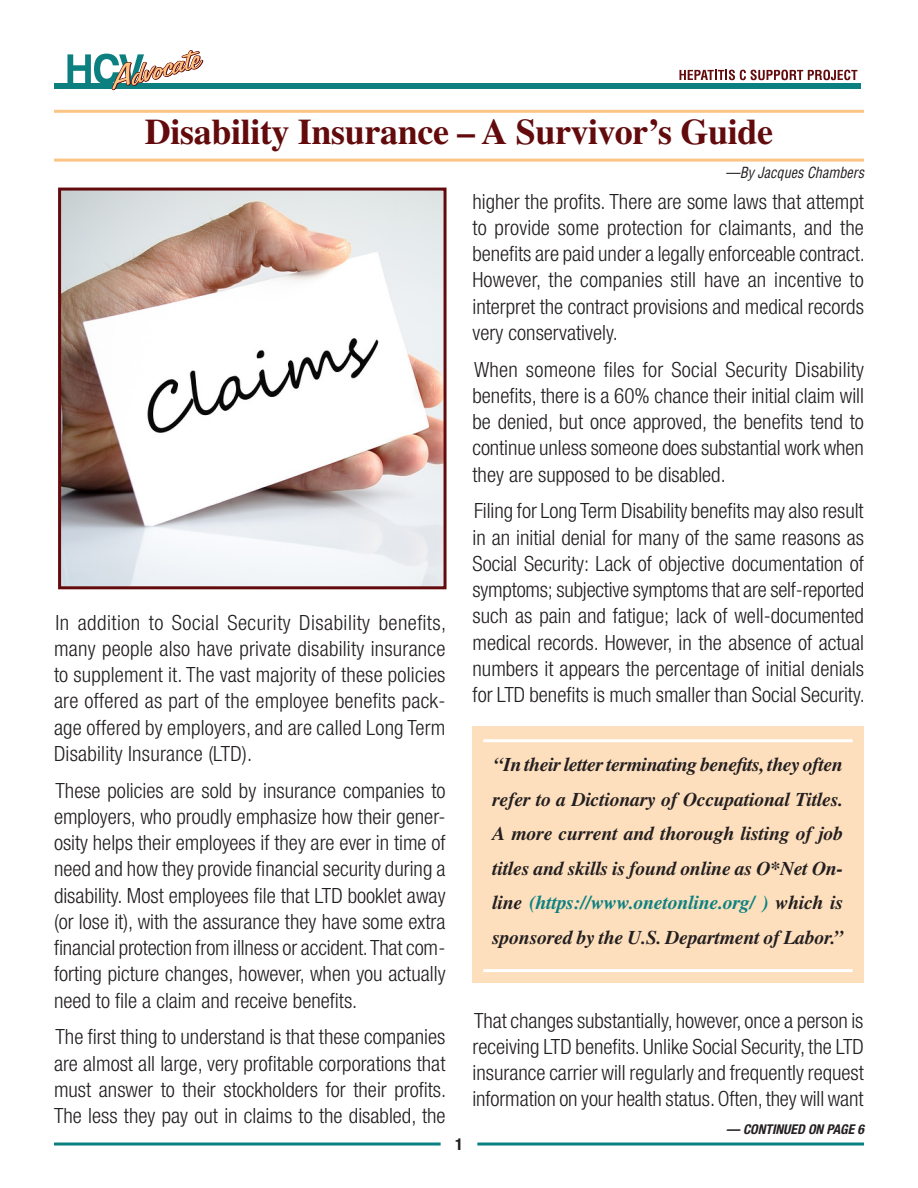
<style>
.page{position:relative;width:918px;height:1188px;background:#fff}
.page>*{position:absolute;margin:0;border:0;box-sizing:border-box;transform-origin:0 0}
.Headline{font:700 36px "Times";letter-spacing:-.01em;color:#630a0c}
.t1{font:300 condensed 21px/26.2px "Helvetica Neue";color:#231f20;text-align:justify}
.t2{font:italic 700 19.5px/34.5px "Times";letter-spacing:-.01em;color:#231f20;text-align:justify}
.t3{font:700 condensed 16.5px "Helvetica Neue";color:#231f20}
.t4{font:italic condensed 15px "Helvetica";color:#231f20;scale:.95 1}
.t5{font:italic 700 condensed 13.5px "Helvetica Neue";color:#231f20}
.s1{color:#0a8181}
</style>
<div class="page">
<hr style="left:54px;top:1143px;width:387px;height:3px;background:#0a8181">
<div style="left:54px;top:83px;width:806px;height:6px;background:#0c8081"></div>
<svg style="left:67px;top:50px;width:136px;height:41px"></svg>
<svg style="left:680px;top:70px;width:177px;height:10px"></svg>
<hr style="left:477px;top:1143px;width:387px;height:3px;background:#0a8181">
<hr style="left:54px;top:110px;width:810px;height:3px;background:#fcc485">
<hr style="left:54px;top:159px;width:810px;height:3px;background:#fcc485">
<svg style="left:58px;top:187px;width:389px;height:403px"></svg>
<div style="left:472px;top:726px;width:392px;height:257px;background:#fedfbd"></div>
<hr style="left:483px;top:739px;width:370px;height:3px;background:#fff">
<hr style="left:483px;top:969px;width:370px;height:3px;background:#fff">
<p class="Headline" style="left:145px;top:111px;width:630px">Disability Insurance – A Survivor’s Guide</p>
<p class="t4" style="left:726px;top:163px;width:147px">—By Jacques Chambers</p>
<p class="t1" style="left:54px;top:609px;width:394px">In addition to Social Security Disability benefits, many people also have private disability insurance to supplement it. The vast majority of these policies are offered as part of the employee benefits pack&shy;age offered by employers, and are called Long Term Disability Insurance (LTD).</p>
<p class="t1" style="left:54px;top:777px;width:393px">These policies are sold by insurance companies to employers, who proudly emphasize how their gener&shy;osity helps their employees if they are ever in time of need and how they provide financial security during a disability. Most employees file that LTD booklet away (or lose it), with the assurance they have some extra financial protection from illness or accident. That com&shy;forting picture changes, however, when you actually need to file a claim and receive benefits.</p>
<p class="t1" style="left:54px;top:1024px;width:394px">The first thing to understand is that these companies are almost all large, very profitable corporations that must answer to their stockholders for their profits.<br>The less they pay out in claims to the disabled, the</p>
<p class="t3" style="left:455px;top:1130px;width:9px">1</p>
<p class="t1" style="left:472px;top:188px;width:394px">higher the profits. There are some laws that attempt to provide some protection for claimants, and the benefits are paid under a legally enforceable contract.<br>However, the companies still have an incentive to interpret the contract provisions and medical records very conservatively.</p>
<p class="t1" style="left:472px;top:356px;width:393px">When someone files for Social Security Disability benefits, there is a 60% chance their initial claim will be denied, but once approved, the benefits tend to continue unless someone does substantial work when they are supposed to be disabled.</p>
<p class="t1" style="left:472px;top:498px;width:394px">Filing for Long Term Disability benefits may also result in an initial denial for many of the same reasons as Social Security: Lack of objective documentation of symptoms; subjective symptoms that are self-reported such as pain and fatigue; lack of well-documented medical records. However, in the absence of actual numbers it appears the percentage of initial denials for LTD benefits is much smaller than Social Security.</p>
<p class="t2" style="left:492px;top:747px;width:353px">“In their letter terminating benefits, they often refer to a Dictionary of Occupational Titles.<br>A more current and thorough listing of job titles and skills is found online as O*Net On&shy;line <span class="s1">(https://www.onetonline.org/ )</span> which is sponsored by the U.S. Department of Labor.”</p>
<p class="t1" style="left:472px;top:1007px;width:393px">That changes substantially, however, once a person is receiving LTD benefits. Unlike Social Security, the LTD insurance carrier will regularly and frequently request information on your health status. Often, they will want</p>
<p class="t5" style="left:726px;top:1121px;width:139px">— CONTINUED ON PAGE 6</p>
</div>
